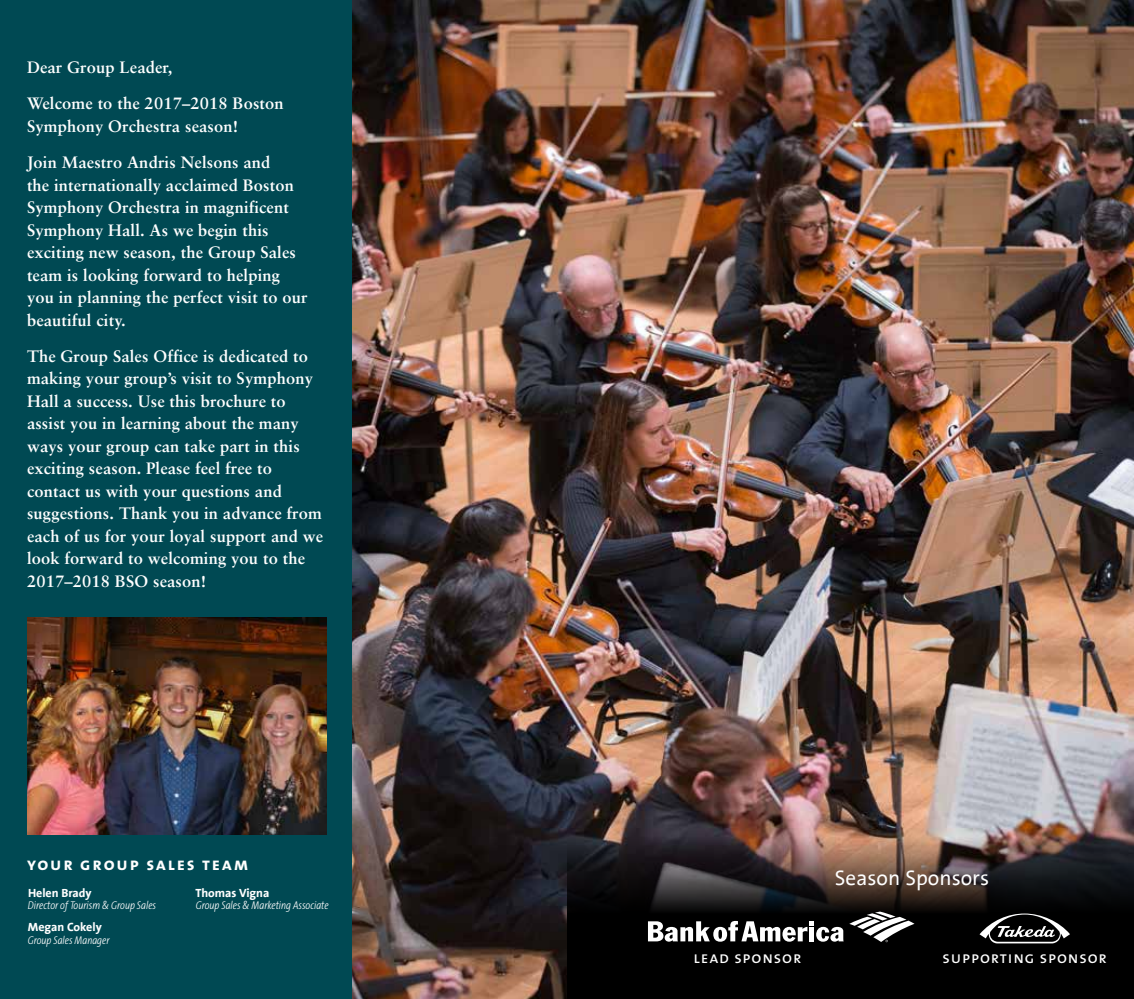
<style>
.page{position:relative;width:1134px;height:999px;background:#004953}
.page>*{position:absolute;margin:0;border:0;box-sizing:border-box;transform-origin:0 0}
.t1{font:21.3px "The Sans Office";color:#fff}
.t2{font:18px "The Sans Bold Caps";letter-spacing:.1em;color:#fff}
.t3{font:700 16.5px/22.5px "Sabon";letter-spacing:.01em;color:#fff}
.t4{font:16.5px "The Sans Caps";letter-spacing:.05em;color:#fff}
.t5{font:700 12px "The Sans Office";color:#fff}
.t6{font:italic 300 11.25px "The Sans Cd OF3 i";color:#fff}
</style>
<div class="page">
<img style="left:353px;top:0;width:781px;height:999px">
<div style="left:567px;top:918px;width:567px;height:81px;background:#000"></div>
<img style="left:567px;top:811px;width:567px;height:107px">
<svg style="left:980px;top:914px;width:90px;height:29px"></svg>
<svg style="left:648px;top:912px;width:267px;height:30px"></svg>
<img style="left:27px;top:618px;width:300px;height:216px">
<p class="t3" style="left:27px;top:49px;width:258px;line-height:36px">Dear Group Leader,<br>Welcome to the 2017–2018 Boston</p>
<p class="t3" style="left:27px;top:108px;width:245px;line-height:36px">Symphony Orchestra season!<br>Join Maestro Andris Nelsons and</p>
<p class="t3" style="left:27px;top:173px;width:282px">the internationally acclaimed Boston Symphony Orchestra in magnificent Symphony Hall. As we begin this exciting new season, the Group Sales team is looking forward to helping you in planning the perfect visit to our beautiful city.</p>
<p class="t3" style="left:27px;top:344px;width:298px">The Group Sales Office is dedicated to making your group’s visit to Symphony Hall a success. Use this brochure to assist you in learning about the many ways your group can take part in this exciting season. Please feel free to contact us with your questions and suggestions. Thank you in advance from each of us for your loyal support and we look forward to welcoming you to the 2017–2018 BSO season!</p>
<p class="t2" style="left:27px;top:849px;width:223px">your group sales team</p>
<p class="t5" style="left:28px;top:885px;width:65px">Helen Brady</p>
<p class="t6" style="left:28px;top:900px;width:130px">Director of Tourism &amp; Group Sales</p>
<p class="t5" style="left:195px;top:885px;width:76px">Thomas Vigna</p>
<p class="t6" style="left:196px;top:900px;width:135px">Group Sales &amp; Marketing Associate</p>
<p class="t5" style="left:28px;top:919px;width:75px">Megan Cokely</p>
<p class="t6" style="left:28px;top:935px;width:83px">Group Sales Manager</p>
<p class="t1" style="left:835px;top:864px;width:156px">Season Sponsors</p>
<p class="t4" style="left:694px;top:944px;width:109px">lead sponsor</p>
<p class="t4" style="left:943px;top:944px;width:166px">supporting sponsor</p>
</div>
